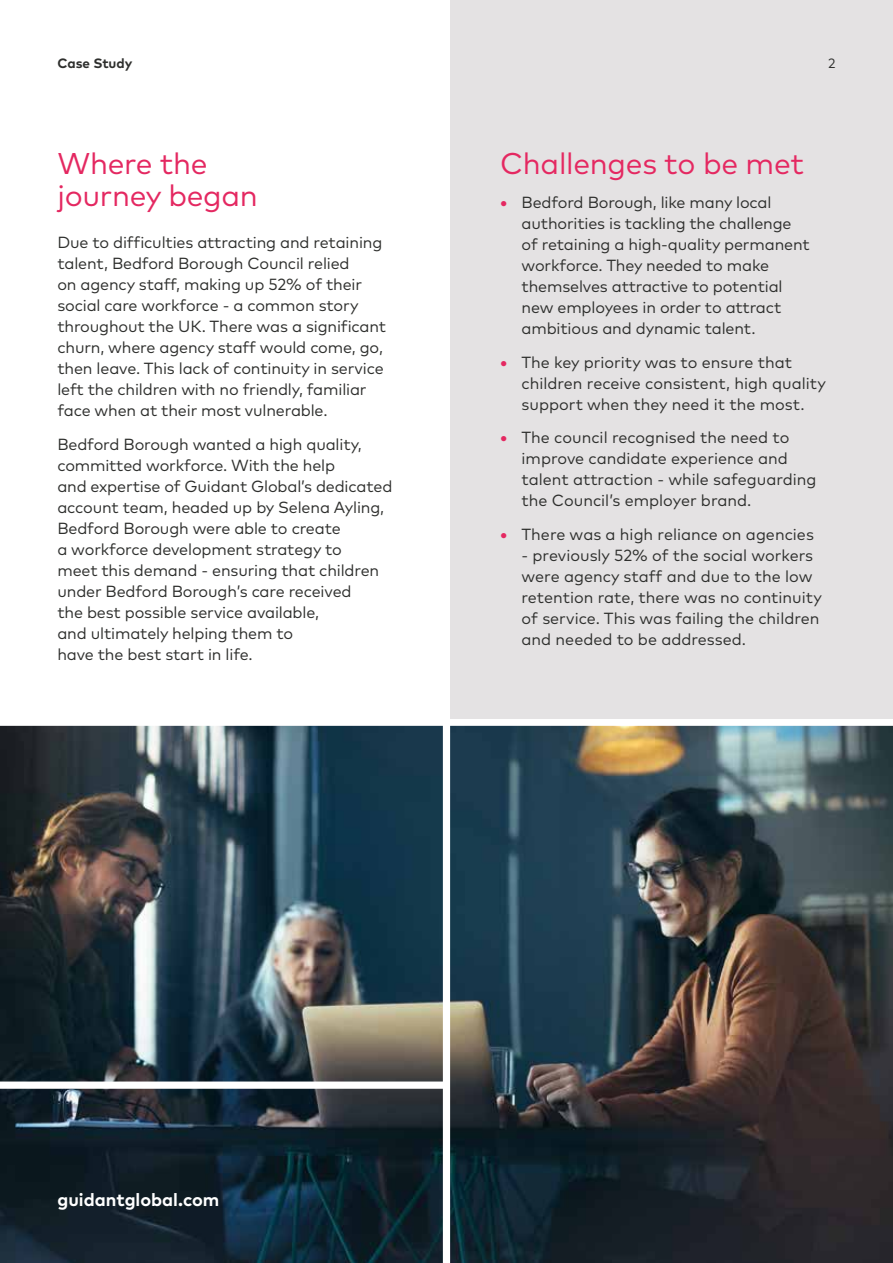
<style>
.page{position:relative;width:893px;height:1263px;background:#fff}
.page>*{position:absolute;margin:0;border:0;box-sizing:border-box;transform-origin:0 0}
.t1{font:30px/31.5px "Mark Pro";letter-spacing:-.01em;color:#e42861}
.t2{font:700 18px "Mark Pro";color:#fff}
.t3{font:16.2px/21px "Mark Pro";letter-spacing:-.01em;color:#2e2f2d}
.t4{font:700 13.5px "Mark Pro";color:#2e2f2d}
.t5{font:13.5px "Mark Pro";color:#2e2f2d}
.s1{font-weight:700;font-size:16.5px;color:#e42861}
</style>
<div class="page">
<img style="left:0;top:726px;width:893px;height:537px">
<div style="left:450px;top:0;width:443px;height:719px;background:#e4e2e3"></div>
<p class="t4" style="left:57px;top:53px;width:77px">Case Study</p>
<p class="t5" style="left:828px;top:53px;width:9px">2</p>
<h1 class="t1" style="left:57px;top:145px;width:202px">Where the journey began</h1>
<p class="t3" style="left:57px;top:230px;width:330px">Due to difficulties attracting and retaining talent, Bedford Borough Council relied<br>on agency staff, making up 52% of their social care workforce - a common story throughout the UK. There was a significant churn, where agency staff would come, go, then leave. This lack of continuity in service left the children with no friendly, familiar face when at their most vulnerable.</p>
<p class="t3" style="left:57px;top:432px;width:336px">Bedford Borough wanted a high quality, committed workforce. With the help<br>and expertise of Guidant Global’s dedicated account team, headed up by Selena Ayling, Bedford Borough were able to create<br>a workforce development strategy to<br>meet this demand - ensuring that children under Bedford Borough’s care received<br>the best possible service available,<br>and ultimately helping them to<br>have the best start in life.</p>
<h1 class="t1" style="left:500px;top:145px;width:305px">Challenges to be met</h1>
<p class="t3" style="left:522px;top:190px;width:290px;text-indent:-21px"><span class="s1">•</span> Bedford Borough, like many local authorities is tackling the challenge of retaining a high-quality permanent workforce. They needed to make themselves attractive to potential new employees in order to attract ambitious and dynamic talent.</p>
<p class="t3" style="left:522px;top:350px;width:306px;text-indent:-21px"><span class="s1">•</span> The key priority was to ensure that children receive consistent, high quality support when they need it the most.</p>
<p class="t3" style="left:522px;top:426px;width:296px;text-indent:-21px"><span class="s1">•</span> The council recognised the need to improve candidate experience and talent attraction - while safeguarding the Council’s employer brand.</p>
<p class="t3" style="left:500px;top:523px;width:315px"><span class="s1">•</span> There was a high reliance on agencies</p>
<p class="t3" style="left:522px;top:544px;width:302px">- previously 52% of the social workers were agency staff and due to the low retention rate, there was no continuity of service. This was failing the children and needed to be addressed.</p>
<p class="t2" style="left:57px;top:1185px;width:164px">guidantglobal.com</p>
</div>
